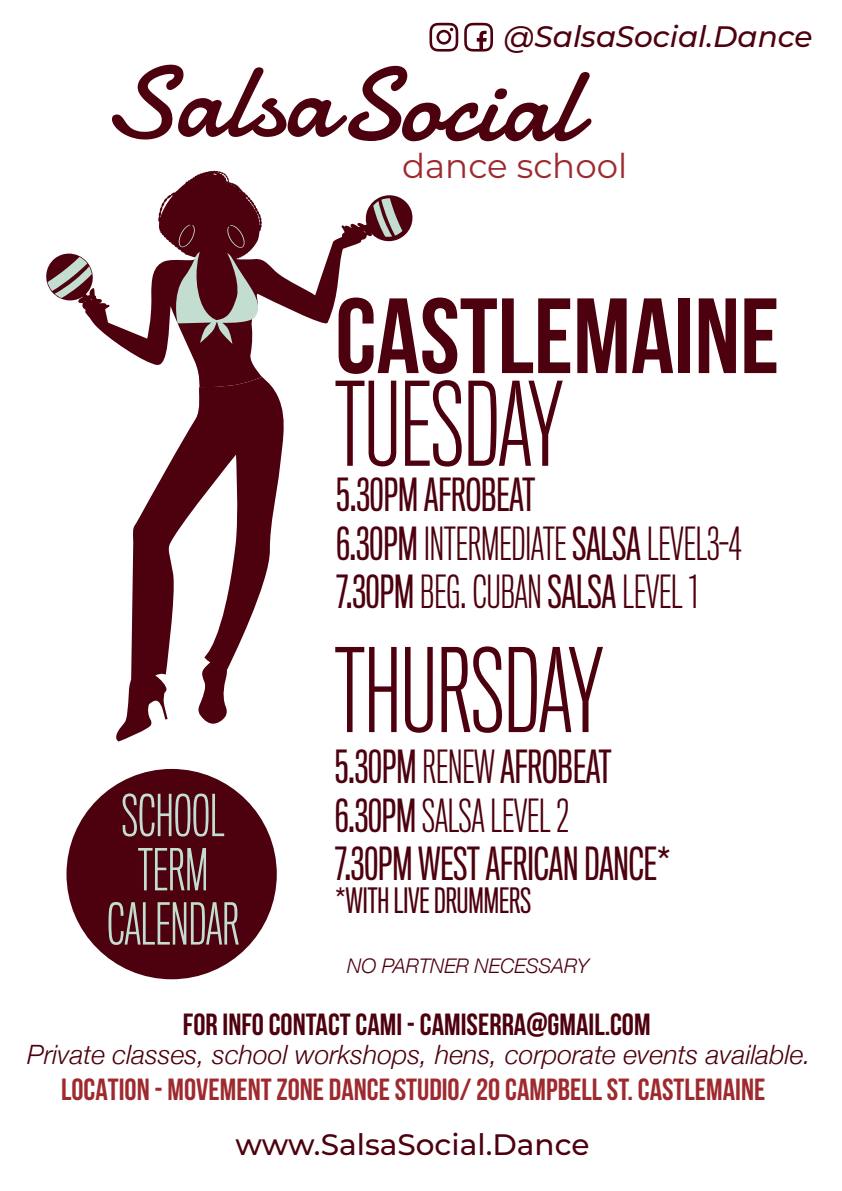
<style>
.page{position:relative;width:842px;height:1191px;background:#fff}
.page>*{position:absolute;margin:0;border:0;box-sizing:border-box;transform-origin:0 0}
.t1{font:300 106.6px "Titling Gothic FB Comp";color:#4d000e}
.t2{font:700 106.6px "Bebas Neue";color:#4d000e}
.t3{font:300 53px/54.2px "Titling Gothic FB Comp";color:#c3ddd0;text-align:center}
.t4{font:42px/48.4px "Titling Gothic FB Comp";color:#4d000e}
.t5{font:34px "Montserrat";color:#9e2a2f}
.t6{font:32.2px "Titling Gothic FB Comp";color:#4d000e}
.t7{font:700 30.6px "Bebas Neue";color:#9e2a2f}
.t8{font:700 30.6px "Bebas Neue";color:#4d000e}
.t9{font:500 29.6px "Montserrat";color:#4d000e}
.t10{font:italic 500 29.6px "Montserrat";color:#4d000e}
.t11{font:italic 300 26.6px "Helvetica Neue";color:#4d000e}
.t12{font:italic 300 20.2px "Helvetica Neue";color:#4d000e}
.s1{font-weight:300}
</style>
<div class="page">
<svg style="left:429px;top:23px;width:29px;height:29px"></svg>
<svg style="left:464px;top:23px;width:29px;height:29px"></svg>
<div style="left:66px;top:769px;width:211px;height:210px;background:#4d000e;border-radius:50%"></div>
<svg style="left:112px;top:65px;width:479px;height:76px"></svg>
<svg style="left:46px;top:253px;width:32px;height:48px"></svg>
<svg style="left:373px;top:195px;width:40px;height:46px"></svg>
<svg style="left:78px;top:202px;width:295px;height:175px"></svg>
<svg style="left:158px;top:171px;width:106px;height:173px"></svg>
<svg style="left:116px;top:377px;width:168px;height:364px"></svg>
<p class="t10" style="left:504px;top:15px;width:310px">@SalsaSocial.Dance</p>
<p class="t5" style="left:402px;top:143px;width:227px">dance school</p>
<h1 class="t2" style="left:335px;top:278px;width:446px">CASTLEMAINE</h1>
<h1 class="t1" style="left:335px;top:363px;width:229px">TUESDAY</h1>
<p class="t4" style="left:337px;top:472px;width:406px">5.30PM AFROBEAT<br>6.30PM <span class="s1">INTERMEDIATE</span> SALSA<span class="s1">LEVEL3-4<br></span>7.30PM <span class="s1">BEG. CUBAN</span> SALSA<span class="s1">LEVEL 1</span></p>
<p class="t3" style="left:107px;top:790px;width:134px">SCHOOL<br>TERM<br>CALENDAR</p>
<h1 class="t1" style="left:335px;top:629px;width:269px">THURSDAY</h1>
<p class="t4" style="left:335px;top:744px;width:337px">5.30PM <span class="s1">RENEW</span> AFROBEAT<br>6.30PM <span class="s1">SALSALEVEL 2<br></span>7.30PM WEST AFRICAN DANCE*</p>
<p class="t6" style="left:335px;top:881px;width:198px">*WITH LIVE DRUMMERS</p>
<p class="t12" style="left:347px;top:949px;width:243px">NO PARTNER NECESSARY</p>
<p class="t8" style="left:183px;top:1007px;width:469px">FOR INFO CONTACT CAMI - CAMISERRA@GMAIL.COM</p>
<p class="t11" style="left:27px;top:1033px;width:785px">Private classes, school workshops, hens, corporate events available.</p>
<p class="t7" style="left:61px;top:1072px;width:706px">LOCATION - MOVEMENT ZONE DANCE STUDIO/ 20 CAMPBELL ST. CASTLEMAINE</p>
<p class="t9" style="left:235px;top:1123px;width:355px">www.SalsaSocial.Dance</p>
</div>
